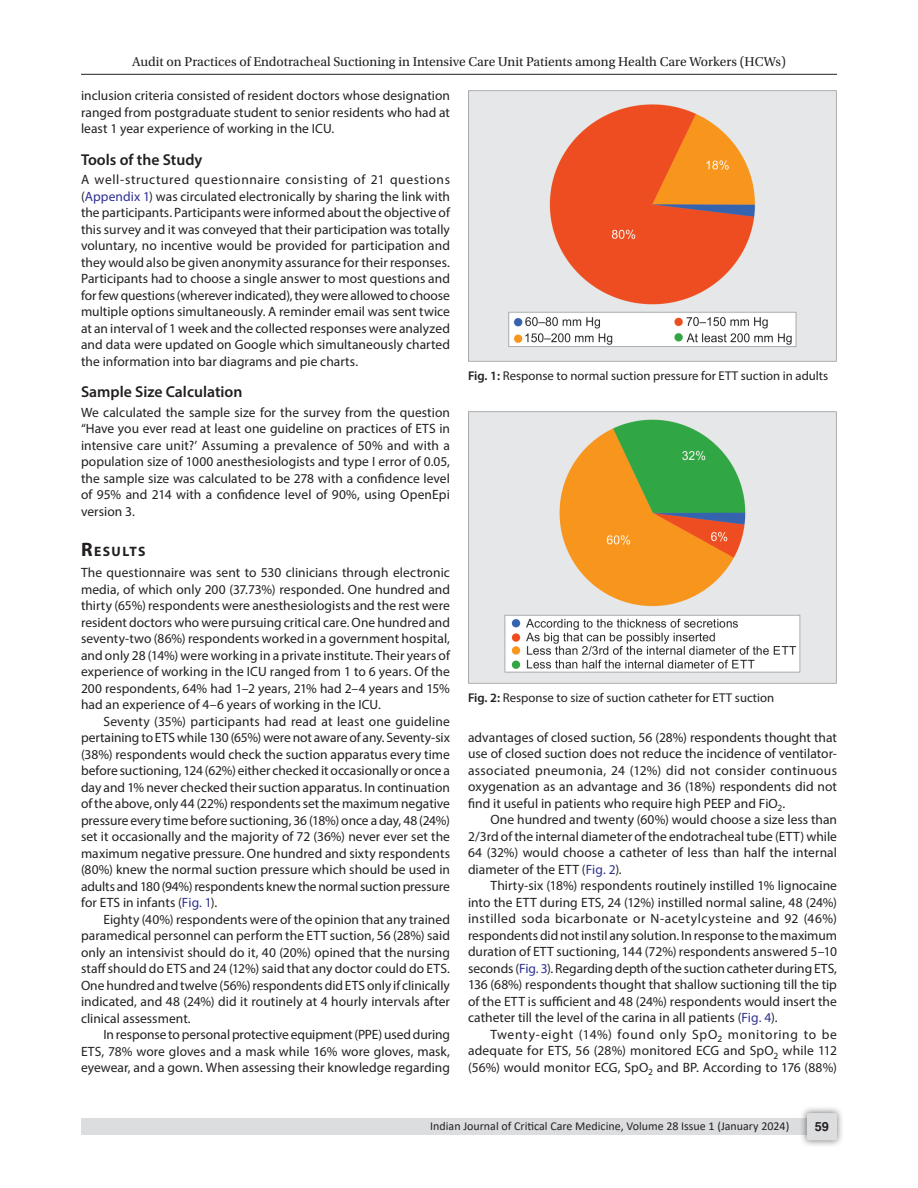
<style>
.page{position:relative;width:918px;height:1188px;background:#fff}
.page>*{position:absolute;margin:0;border:0;box-sizing:border-box;transform-origin:0 0}
.Head-2{font:600 15.75px "Myriad Pro";color:#231f20}
.Head-1{font:700 13.65px "Myriad Pro";letter-spacing:.105em;color:#231f20}
.Para-Indent{font:13.5px/16.5px "Myriad Pro";letter-spacing:.005em;color:#231f20;text-align:justify}
.Para-NoIndent{font:13.5px/16.5px "Myriad Pro";letter-spacing:.005em;color:#231f20;text-align:justify}
.t1{font:13.5px "Utopia Std";color:#231f20}
.FigCaption{font:12.75px "Myriad Pro";color:#231f20}
.t2{font:700 12.75px "Helvetica LT Std";color:#231f20}
.t3{font:12px "Calibri";color:#231f20}
.s1{color:#2e3092}
.s2{font-size:19.5px}
.s3{font-weight:600}
</style>
<div class="page">
<hr style="left:81px;top:74px;width:756px;height:1px;background:#231f20">
<div style="left:81px;top:1119px;width:756px;height:16px;background:#dcdddf"></div>
<div style="left:800px;top:1106px;width:44px;height:41px;background:#231f20;opacity:.61"></div>
<div style="left:807px;top:1113px;width:30px;height:27px;background:#dcdddf;border-radius:2px"></div>
<img style="left:468px;top:90px;width:368px;height:271px">
<img style="left:468px;top:412px;width:368px;height:271px">
<p class="t1" style="left:132px;top:55px;width:655px">Audit on Practices of Endotracheal Suctioning in Intensive Care Unit Patients among Health Care Workers (HCWs)</p>
<p class="Para-NoIndent" style="left:81px;top:87px;width:371px">inclusion criteria consisted of resident doctors whose designation ranged from postgraduate student to senior residents who had at least 1 year experience of working in the ICU.</p>
<p class="Head-2" style="left:81px;top:149px;width:123px">Tools of the Study</p>
<p class="Para-NoIndent" style="left:81px;top:171px;width:371px">A well-structured questionnaire consisting of 21 questions (<span class="s1">Appendix 1</span>) was circulated electronically by sharing the link with the participants. Participants were informed about the objective of this survey and it was conveyed that their participation was totally voluntary, no incentive would be provided for participation and they would also be given anonymity assurance for their responses.<br>Participants had to choose a single answer to most questions and for few questions (wherever indicated), they were allowed to choose multiple options simultaneously. A reminder email was sent twice at an interval of 1 week and the collected responses were analyzed and data were updated on Google which simultaneously charted the information into bar diagrams and pie charts.</p>
<p class="Head-2" style="left:81px;top:382px;width:163px">Sample Size Calculation</p>
<p class="Para-NoIndent" style="left:81px;top:404px;width:371px">We calculated the sample size for the survey from the question “Have you ever read at least one guideline on practices of ETS in intensive care unit?’ Assuming a prevalence of 50% and with a population size of 1000 anesthesiologists and type I error of 0.05, the sample size was calculated to be 278 with a confidence level of 95% and 214 with a confidence level of 90%, using OpenEpi version 3.</p>
<p class="Head-1" style="left:81px;top:543px;width:66px"><span class="s2">R</span>ESULTS</p>
<p class="Para-NoIndent" style="left:81px;top:564px;width:371px">The questionnaire was sent to 530 clinicians through electronic media, of which only 200 (37.73%) responded. One hundred and thirty (65%) respondents were anesthesiologists and the rest were resident doctors who were pursuing critical care. One hundred and seventy-two (86%) respondents worked in a government hospital, and only 28 (14%) were working in a private institute. Their years of experience of working in the ICU ranged from 1 to 6 years. Of the 200 respondents, 64% had 1–2 years, 21% had 2–4 years and 15% had an experience of 4–6 years of working in the ICU.</p>
<p class="Para-Indent" style="left:81px;top:713px;width:371px;text-indent:22px">Seventy (35%) participants had read at least one guideline pertaining to ETS while 130 (65%) were not aware of any. Seventy-six (38%) respondents would check the suction apparatus every time before suctioning, 124 (62%) either checked it occasionally or once a day and 1% never checked their suction apparatus. In continuation of the above, only 44 (22%) respondents set the maximum negative pressure every time before suctioning, 36 (18%) once a day, 48 (24%) set it occasionally and the majority of 72 (36%) never ever set the maximum negative pressure. One hundred and sixty respondents (80%) knew the normal suction pressure which should be used in adults and 180 (94%) respondents knew the normal suction pressure for ETS in infants (<span class="s1">Fig. 1</span>).</p>
<p class="Para-Indent" style="left:81px;top:911px;width:371px;text-indent:22px">Eighty (40%) respondents were of the opinion that any trained paramedical personnel can perform the ETT suction, 56 (28%) said only an intensivist should do it, 40 (20%) opined that the nursing staff should do ETS and 24 (12%) said that any doctor could do ETS.<br>One hundred and twelve (56%) respondents did ETS only if clinically indicated, and 48 (24%) did it routinely at 4 hourly intervals after clinical assessment.</p>
<p class="Para-Indent" style="left:81px;top:1026px;width:371px;text-indent:22px">In response to personal protective equipment (PPE) used during ETS, 78% wore gloves and a mask while 16% wore gloves, mask, eyewear, and a gown. When assessing their knowledge regarding</p>
<p class="FigCaption" style="left:468px;top:368px;width:362px"><span class="s3">Fig. 1:</span> Response to normal suction pressure for ETT suction in adults</p>
<p class="FigCaption" style="left:468px;top:690px;width:308px"><span class="s3">Fig. 2:</span> Response to size of suction catheter for ETT suction</p>
<p class="Para-Indent" style="left:468px;top:729px;width:371px">advantages of closed suction, 56 (28%) respondents thought that use of closed suction does not reduce the incidence of ventilator&shy;associated pneumonia, 24 (12%) did not consider continuous oxygenation as an advantage and 36 (18%) respondents did not find it useful in patients who require high PEEP and FiO<sub>2</sub>.</p>
<p class="Para-Indent" style="left:468px;top:811px;width:371px;text-indent:22px">One hundred and twenty (60%) would choose a size less than 2/3rd of the internal diameter of the endotracheal tube (ETT) while 64 (32%) would choose a catheter of less than half the internal diameter of the ETT (<span class="s1">Fig. 2</span>).</p>
<p class="Para-Indent" style="left:468px;top:877px;width:371px;text-indent:22px">Thirty-six (18%) respondents routinely instilled 1% lignocaine into the ETT during ETS, 24 (12%) instilled normal saline, 48 (24%) instilled soda bicarbonate or N-acetylcysteine and 92 (46%) respondents did not instil any solution. In response to the maximum duration of ETT suctioning, 144 (72%) respondents answered 5–10 seconds (<span class="s1">Fig. 3</span>). Regarding depth of the suction catheter during ETS, 136 (68%) respondents thought that shallow suctioning till the tip of the ETT is sufficient and 48 (24%) respondents would insert the catheter till the level of the carina in all patients (<span class="s1">Fig. 4</span>).</p>
<p class="Para-Indent" style="left:468px;top:1026px;width:371px;text-indent:22px">Twenty-eight (14%) found only SpO<sub>2</sub> monitoring to be adequate for ETS, 56 (28%) monitored ECG and SpO<sub>2</sub> while 112 (56%) would monitor ECG, SpO<sub>2</sub> and BP. According to 176 (88%)</p>
<p class="t3" style="left:430px;top:1117px;width:361px">Indian Journal of Critical Care Medicine, Volume 28 Issue 1 (January 2024)</p>
<p class="t2" style="left:815px;top:1119px;width:16px">59</p>
</div>
